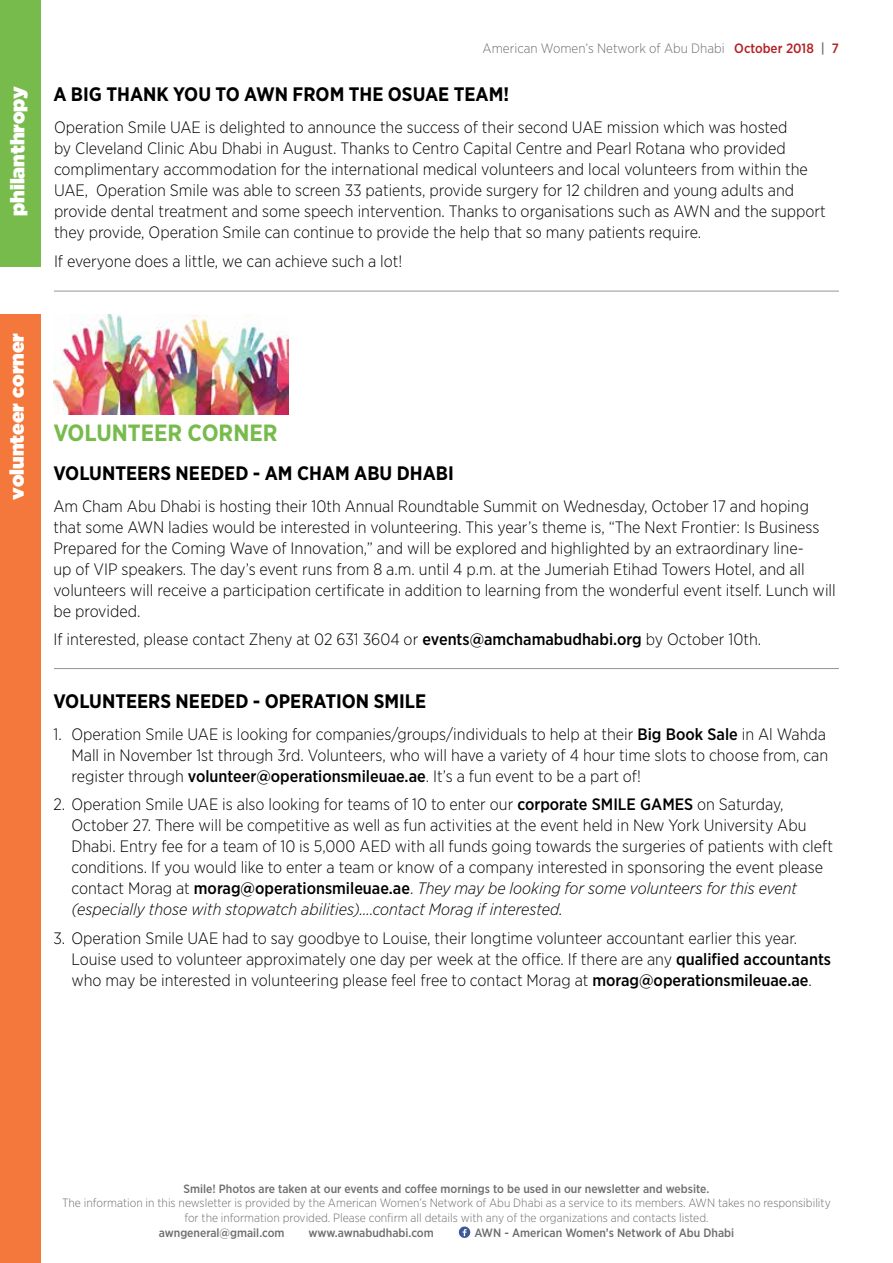
<style>
.page{position:relative;width:893px;height:1263px;background:#fff}
.page>*{position:absolute;margin:0;border:0;box-sizing:border-box;transform-origin:0 0}
.t1{font:700 23.55px "Gotham Narrow";color:#78bb4d}
.t2{font:700 19.5px "Gotham Narrow";color:#000}
.t3{font:19.5px "Gotham Ultra";color:#fff}
.t4{font:300 16.5px/21px "Gotham Narrow";color:#000}
.t5{font:300 13.5px "Gotham Narrow";color:#6d6e71}
.t6{font:300 12px/14.4px "Gotham Narrow";color:#6d6e71;text-align:center}
.t7{font:500 12px "Gotham Narrow";color:#6d6e71}
.s1{font-weight:500;color:#b42024}
.s2{font-weight:500}
.s3{font-style:italic}
</style>
<div class="page">
<svg style="left:459px;top:1226px;width:11px;height:12px"></svg>
<div style="left:0;top:0;width:41px;height:267px;background:#78bb4d"></div>
<img style="left:53px;top:314px;width:235px;height:101px">
<div style="left:0;top:314px;width:40px;height:949px;background:#f4783b"></div>
<hr style="left:54px;top:668px;width:785px;height:1px;background:#939598">
<hr style="left:54px;top:291px;width:785px;height:1px;background:#939598">
<p class="t3" style="left:6px;top:216px;width:132px;rotate:-90deg">philanthropy</p>
<p class="t3" style="left:6px;top:500px;width:168px;rotate:-90deg">volunteer corner</p>
<p class="t5" style="left:483px;top:40px;width:358px">American Women’s Network of Abu Dhabi <span class="s1">October 2018</span> <span class="s2">|</span> <span class="s1">7</span></p>
<p class="t2" style="left:53px;top:82px;width:457px">A BIG THANK YOU TO AWN FROM THE OSUAE TEAM!</p>
<p class="t4" style="left:54px;top:117px;width:773px">Operation Smile UAE is delighted to announce the success of their second UAE mission which was hosted<br>by Cleveland Clinic Abu Dhabi in August. Thanks to Centro Capital Centre and Pearl Rotana who provided complimentary accommodation for the international medical volunteers and local volunteers from within the UAE, Operation Smile was able to screen 33 patients, provide surgery for 12 children and young adults and provide dental treatment and some speech intervention. Thanks to organisations such as AWN and the support they provide, Operation Smile can continue to provide the help that so many patients require.</p>
<p class="t4" style="left:54px;top:250px;width:350px">If everyone does a little, we can achieve such a lot!</p>
<h1 class="t1" style="left:53px;top:418px;width:226px">VOLUNTEER CORNER</h1>
<p class="t2" style="left:53px;top:460px;width:402px">VOLUNTEERS NEEDED - AM CHAM ABU DHABI</p>
<p class="t4" style="left:53px;top:495px;width:784px">Am Cham Abu Dhabi is hosting their 10th Annual Roundtable Summit on Wednesday, October 17 and hoping that some AWN ladies would be interested in volunteering. This year’s theme is, “The Next Frontier: Is Business Prepared for the Coming Wave of Innovation,” and will be explored and highlighted by an extraordinary line-<br>up of VIP speakers. The day’s event runs from 8 a.m. until 4 p.m. at the Jumeriah Etihad Towers Hotel, and all volunteers will receive a participation certificate in addition to learning from the wonderful event itself. Lunch will be provided.</p>
<p class="t4" style="left:53px;top:628px;width:709px">If interested, please contact Zheny at 02 631 3604 or <span class="s2">events@amchamabudhabi.org</span> by October 10th.</p>
<p class="t2" style="left:53px;top:688px;width:374px">VOLUNTEERS NEEDED - OPERATION SMILE</p>
<p class="t4" style="left:71px;top:723px;width:758px;text-indent:-18px">1. Operation Smile UAE is looking for companies/groups/individuals to help at their <span class="s2">Big Book Sale</span> in Al Wahda<br>Mall in November 1st through 3rd. Volunteers, who will have a variety of 4 hour time slots to choose from, can register through <span class="s2">volunteer@operationsmileuae.ae</span>. It’s a fun event to be a part of!</p>
<p class="t4" style="left:71px;top:793px;width:763px;text-indent:-18px">2. Operation Smile UAE is also looking for teams of 10 to enter our <span class="s2">corporate SMILE GAMES</span> on Saturday, October 27. There will be competitive as well as fun activities at the event held in New York University Abu Dhabi. Entry fee for a team of 10 is 5,000 AED with all funds going towards the surgeries of patients with cleft conditions. If you would like to enter a team or know of a company interested in sponsoring the event please contact Morag at <span class="s2">morag@operationsmileuae.ae</span>. <span class="s3">They may be looking for some volunteers for this event (especially those with stopwatch abilities)….contact Morag if interested.</span></p>
<p class="t4" style="left:71px;top:927px;width:761px;text-indent:-18px">3. Operation Smile UAE had to say goodbye to Louise, their longtime volunteer accountant earlier this year.<br>Louise used to volunteer approximately one day per week at the office. If there are any <span class="s2">qualified accountants </span>who may be interested in volunteering please feel free to contact Morag at <span class="s2">morag@operationsmileuae.ae</span>.</p>
<p class="t7" style="left:184px;top:1181px;width:527px">Smile! Photos are taken at our events and coffee mornings to be used in our newsletter and website.</p>
<p class="t6" style="left:62px;top:1195px;width:770px">The information in this newsletter is provided by the American Women’s Network of Abu Dhabi as a service to its members. AWN takes no responsibility for the information provided. Please confirm all details with any of the organizations and contacts listed.</p>
<p class="t7" style="left:159px;top:1226px;width:127px">awngeneral@gmail.com</p>
<p class="t7" style="left:309px;top:1226px;width:127px">www.awnabudhabi.com</p>
<p class="t7" style="left:474px;top:1226px;width:261px">AWN - American Women’s Network of Abu Dhabi</p>
</div>
